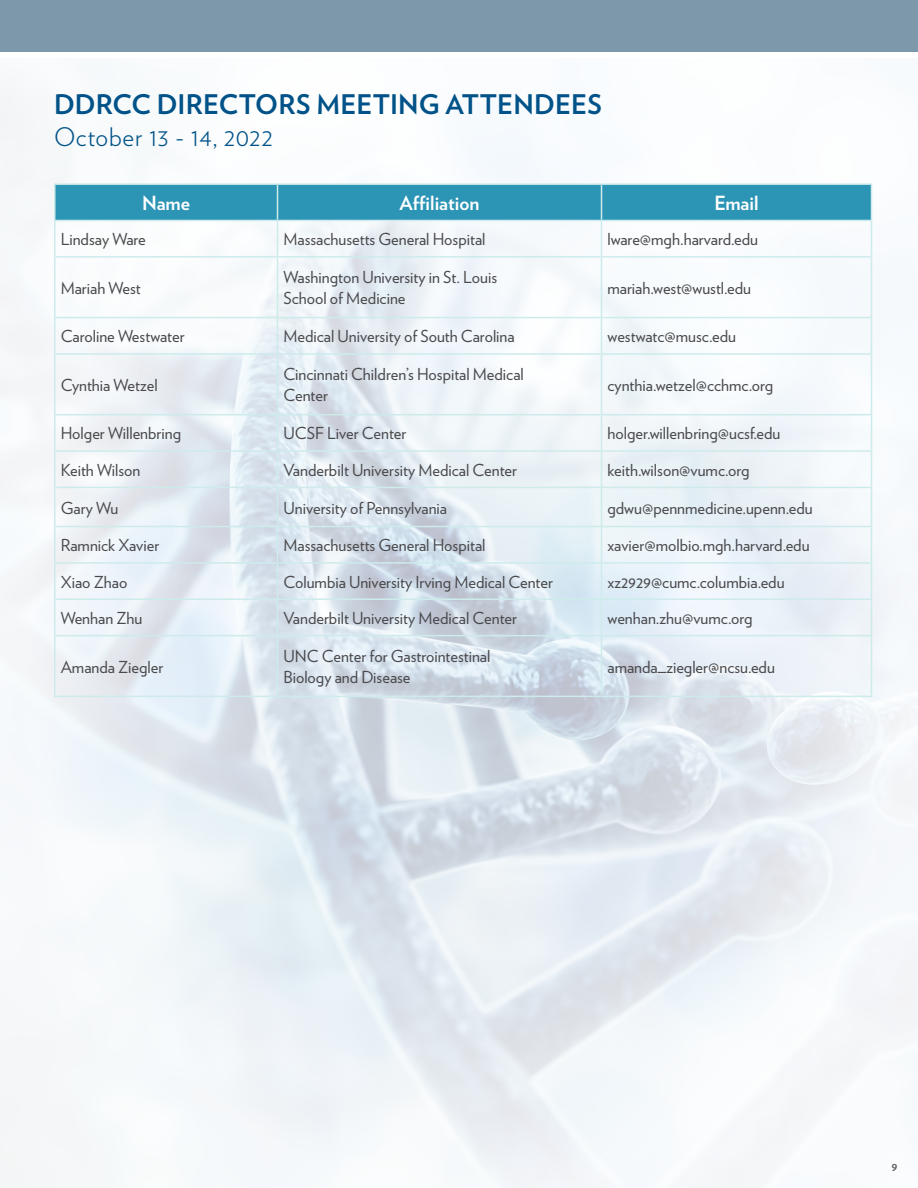
<style>
.page{position:relative;width:918px;height:1188px;background:#fff}
.page>*{position:absolute;margin:0;border:0;box-sizing:border-box;transform-origin:0 0}
.t1{font:700 27px "Verlag";letter-spacing:.005em;color:#005288}
.Date_and_Location_Cover{font:300 25.5px "Verlag";letter-spacing:.025em;color:#005288}
.Justified{font:700 19.5px "Verlag";color:#fff}
.Justified-2{font:16.5px "Verlag";color:#4a4a4d}
.t2{font:700 12px "Verlag";color:#58595b}
</style>
<div class="page">
<div style="left:0;top:0;width:918px;height:52px;background:#7d98ab"></div>
<div style="left:56px;top:185px;width:815px;height:35px;background:#2c95b6"></div>
<hr style="left:54px;top:183px;width:224px;height:2px;background:#ceebec">
<hr style="left:54px;top:185px;width:2px;height:35px;background:#ceebec">
<hr style="left:278px;top:183px;width:324px;height:2px;background:#ceebec">
<hr style="left:277px;top:185px;width:1px;height:35px;background:#ceebec">
<hr style="left:602px;top:183px;width:270px;height:2px;background:#ceebec">
<hr style="left:601px;top:185px;width:1px;height:35px;background:#ceebec">
<hr style="left:871px;top:185px;width:1px;height:35px;background:#ceebec">
<hr style="left:54px;top:220px;width:224px;height:1px;background:#ceebec">
<hr style="left:54px;top:221px;width:2px;height:35px;background:#ceebec">
<hr style="left:278px;top:220px;width:324px;height:1px;background:#ceebec">
<hr style="left:277px;top:221px;width:1px;height:35px;background:#ceebec">
<hr style="left:602px;top:220px;width:270px;height:1px;background:#ceebec">
<hr style="left:601px;top:221px;width:1px;height:35px;background:#ceebec">
<hr style="left:871px;top:221px;width:1px;height:35px;background:#ceebec">
<hr style="left:54px;top:256px;width:224px;height:2px;background:#ceebec">
<hr style="left:54px;top:258px;width:2px;height:59px;background:#ceebec">
<hr style="left:278px;top:256px;width:324px;height:2px;background:#ceebec">
<hr style="left:277px;top:258px;width:1px;height:59px;background:#ceebec">
<hr style="left:602px;top:256px;width:270px;height:2px;background:#ceebec">
<hr style="left:601px;top:258px;width:1px;height:59px;background:#ceebec">
<hr style="left:871px;top:258px;width:1px;height:59px;background:#ceebec">
<hr style="left:54px;top:317px;width:224px;height:1px;background:#ceebec">
<hr style="left:54px;top:318px;width:2px;height:35px;background:#ceebec">
<hr style="left:278px;top:317px;width:324px;height:1px;background:#ceebec">
<hr style="left:277px;top:318px;width:1px;height:35px;background:#ceebec">
<hr style="left:602px;top:317px;width:270px;height:1px;background:#ceebec">
<hr style="left:601px;top:318px;width:1px;height:35px;background:#ceebec">
<hr style="left:871px;top:318px;width:1px;height:35px;background:#ceebec">
<hr style="left:54px;top:353px;width:224px;height:2px;background:#ceebec">
<hr style="left:54px;top:355px;width:2px;height:59px;background:#ceebec">
<hr style="left:278px;top:353px;width:324px;height:2px;background:#ceebec">
<hr style="left:277px;top:355px;width:1px;height:59px;background:#ceebec">
<hr style="left:602px;top:353px;width:270px;height:2px;background:#ceebec">
<hr style="left:601px;top:355px;width:1px;height:59px;background:#ceebec">
<hr style="left:871px;top:355px;width:1px;height:59px;background:#ceebec">
<hr style="left:54px;top:414px;width:224px;height:1px;background:#ceebec">
<hr style="left:54px;top:415px;width:2px;height:35px;background:#ceebec">
<hr style="left:278px;top:414px;width:324px;height:1px;background:#ceebec">
<hr style="left:277px;top:415px;width:1px;height:35px;background:#ceebec">
<hr style="left:602px;top:414px;width:270px;height:1px;background:#ceebec">
<hr style="left:601px;top:415px;width:1px;height:35px;background:#ceebec">
<hr style="left:871px;top:415px;width:1px;height:35px;background:#ceebec">
<hr style="left:54px;top:450px;width:224px;height:2px;background:#ceebec">
<hr style="left:54px;top:452px;width:2px;height:35px;background:#ceebec">
<hr style="left:278px;top:450px;width:324px;height:2px;background:#ceebec">
<hr style="left:277px;top:452px;width:1px;height:35px;background:#ceebec">
<hr style="left:602px;top:450px;width:270px;height:2px;background:#ceebec">
<hr style="left:601px;top:452px;width:1px;height:35px;background:#ceebec">
<hr style="left:871px;top:452px;width:1px;height:35px;background:#ceebec">
<hr style="left:54px;top:487px;width:224px;height:1px;background:#ceebec">
<hr style="left:54px;top:488px;width:2px;height:38px;background:#ceebec">
<hr style="left:278px;top:487px;width:324px;height:1px;background:#ceebec">
<hr style="left:277px;top:488px;width:1px;height:38px;background:#ceebec">
<hr style="left:602px;top:487px;width:270px;height:1px;background:#ceebec">
<hr style="left:601px;top:488px;width:1px;height:38px;background:#ceebec">
<hr style="left:871px;top:488px;width:1px;height:38px;background:#ceebec">
<hr style="left:54px;top:526px;width:224px;height:1px;background:#ceebec">
<hr style="left:54px;top:527px;width:2px;height:35px;background:#ceebec">
<hr style="left:278px;top:526px;width:324px;height:1px;background:#ceebec">
<hr style="left:277px;top:527px;width:1px;height:35px;background:#ceebec">
<hr style="left:602px;top:526px;width:270px;height:1px;background:#ceebec">
<hr style="left:601px;top:527px;width:1px;height:35px;background:#ceebec">
<hr style="left:871px;top:527px;width:1px;height:35px;background:#ceebec">
<hr style="left:54px;top:562px;width:224px;height:2px;background:#ceebec">
<hr style="left:54px;top:564px;width:2px;height:35px;background:#ceebec">
<hr style="left:278px;top:562px;width:324px;height:2px;background:#ceebec">
<hr style="left:277px;top:564px;width:1px;height:35px;background:#ceebec">
<hr style="left:602px;top:562px;width:270px;height:2px;background:#ceebec">
<hr style="left:601px;top:564px;width:1px;height:35px;background:#ceebec">
<hr style="left:871px;top:564px;width:1px;height:35px;background:#ceebec">
<hr style="left:54px;top:599px;width:224px;height:1px;background:#ceebec">
<hr style="left:54px;top:600px;width:2px;height:35px;background:#ceebec">
<hr style="left:278px;top:599px;width:324px;height:1px;background:#ceebec">
<hr style="left:277px;top:600px;width:1px;height:35px;background:#ceebec">
<hr style="left:602px;top:599px;width:270px;height:1px;background:#ceebec">
<hr style="left:601px;top:600px;width:1px;height:35px;background:#ceebec">
<hr style="left:871px;top:600px;width:1px;height:35px;background:#ceebec">
<hr style="left:54px;top:635px;width:224px;height:1px;background:#ceebec">
<hr style="left:54px;top:636px;width:2px;height:60px;background:#ceebec">
<hr style="left:278px;top:635px;width:324px;height:1px;background:#ceebec">
<hr style="left:277px;top:636px;width:1px;height:60px;background:#ceebec">
<hr style="left:602px;top:635px;width:270px;height:1px;background:#ceebec">
<hr style="left:601px;top:636px;width:1px;height:60px;background:#ceebec">
<hr style="left:871px;top:636px;width:1px;height:60px;background:#ceebec">
<hr style="left:54px;top:696px;width:224px;height:1px;background:#ceebec">
<hr style="left:278px;top:696px;width:324px;height:1px;background:#ceebec">
<hr style="left:602px;top:696px;width:270px;height:1px;background:#ceebec">
<p class="t1" style="left:54px;top:83px;width:549px">DDRCC DIRECTORS MEETING ATTENDEES</p>
<p class="Date_and_Location_Cover" style="left:54px;top:118px;width:221px">October 13 - 14, 2022</p>
<p class="Justified" style="left:142px;top:188px;width:50px">Name</p>
<p class="Justified" style="left:399px;top:188px;width:82px">Affiliation</p>
<p class="Justified" style="left:714px;top:188px;width:46px">Email</p>
<p class="Justified-2" style="left:61px;top:227px;width:87px">Lindsay Ware</p>
<p class="Justified-2" style="left:284px;top:227px;width:203px">Massachusetts General Hospital</p>
<p class="Justified-2" style="left:608px;top:227px;width:152px">lware@mgh.harvard.edu</p>
<p class="Justified-2" style="left:61px;top:276px;width:81px">Mariah West</p>
<p class="Justified-2" style="left:284px;top:265px;width:215px">Washington University in St. Louis</p>
<p class="Justified-2" style="left:284px;top:286px;width:124px">School of Medicine</p>
<p class="Justified-2" style="left:608px;top:276px;width:145px">mariah.west@wustl.edu</p>
<p class="Justified-2" style="left:61px;top:324px;width:125px">Caroline Westwater</p>
<p class="Justified-2" style="left:284px;top:324px;width:233px">Medical University of South Carolina</p>
<p class="Justified-2" style="left:608px;top:324px;width:130px">westwatc@musc.edu</p>
<p class="Justified-2" style="left:61px;top:373px;width:99px">Cynthia Wetzel</p>
<p class="Justified-2" style="left:284px;top:362px;width:242px">Cincinnati Children’s Hospital Medical</p>
<p class="Justified-2" style="left:284px;top:383px;width:46px">Center</p>
<p class="Justified-2" style="left:608px;top:373px;width:167px">cynthia.wetzel@cchmc.org</p>
<p class="Justified-2" style="left:61px;top:421px;width:122px">Holger Willenbring</p>
<p class="Justified-2" style="left:284px;top:421px;width:124px">UCSF Liver Center</p>
<p class="Justified-2" style="left:608px;top:421px;width:175px">holger.willenbring@ucsf.edu</p>
<p class="Justified-2" style="left:61px;top:458px;width:81px">Keith Wilson</p>
<p class="Justified-2" style="left:284px;top:458px;width:235px">Vanderbilt University Medical Center</p>
<p class="Justified-2" style="left:608px;top:458px;width:144px">keith.wilson@vumc.org</p>
<p class="Justified-2" style="left:61px;top:495px;width:59px">Gary Wu</p>
<p class="Justified-2" style="left:284px;top:495px;width:165px">University of Pennsylvania</p>
<p class="Justified-2" style="left:608px;top:495px;width:207px">gdwu@pennmedicine.upenn.edu</p>
<p class="Justified-2" style="left:61px;top:533px;width:100px">Ramnick Xavier</p>
<p class="Justified-2" style="left:284px;top:533px;width:203px">Massachusetts General Hospital</p>
<p class="Justified-2" style="left:608px;top:533px;width:204px">xavier@molbio.mgh.harvard.edu</p>
<p class="Justified-2" style="left:61px;top:569px;width:68px">Xiao Zhao</p>
<p class="Justified-2" style="left:284px;top:569px;width:271px">Columbia University Irving Medical Center</p>
<p class="Justified-2" style="left:608px;top:569px;width:179px">xz2929@cumc.columbia.edu</p>
<p class="Justified-2" style="left:61px;top:606px;width:83px">Wenhan Zhu</p>
<p class="Justified-2" style="left:284px;top:606px;width:235px">Vanderbilt University Medical Center</p>
<p class="Justified-2" style="left:608px;top:606px;width:147px">wenhan.zhu@vumc.org</p>
<p class="Justified-2" style="left:61px;top:654px;width:104px">Amanda Ziegler</p>
<p class="Justified-2" style="left:284px;top:644px;width:208px">UNC Center for Gastrointestinal</p>
<p class="Justified-2" style="left:284px;top:665px;width:129px">Biology and Disease</p>
<p class="Justified-2" style="left:608px;top:654px;width:169px">amanda_ziegler@ncsu.edu</p>
<p class="t2" style="left:891px;top:1158px;width:7px">9</p>
</div>
